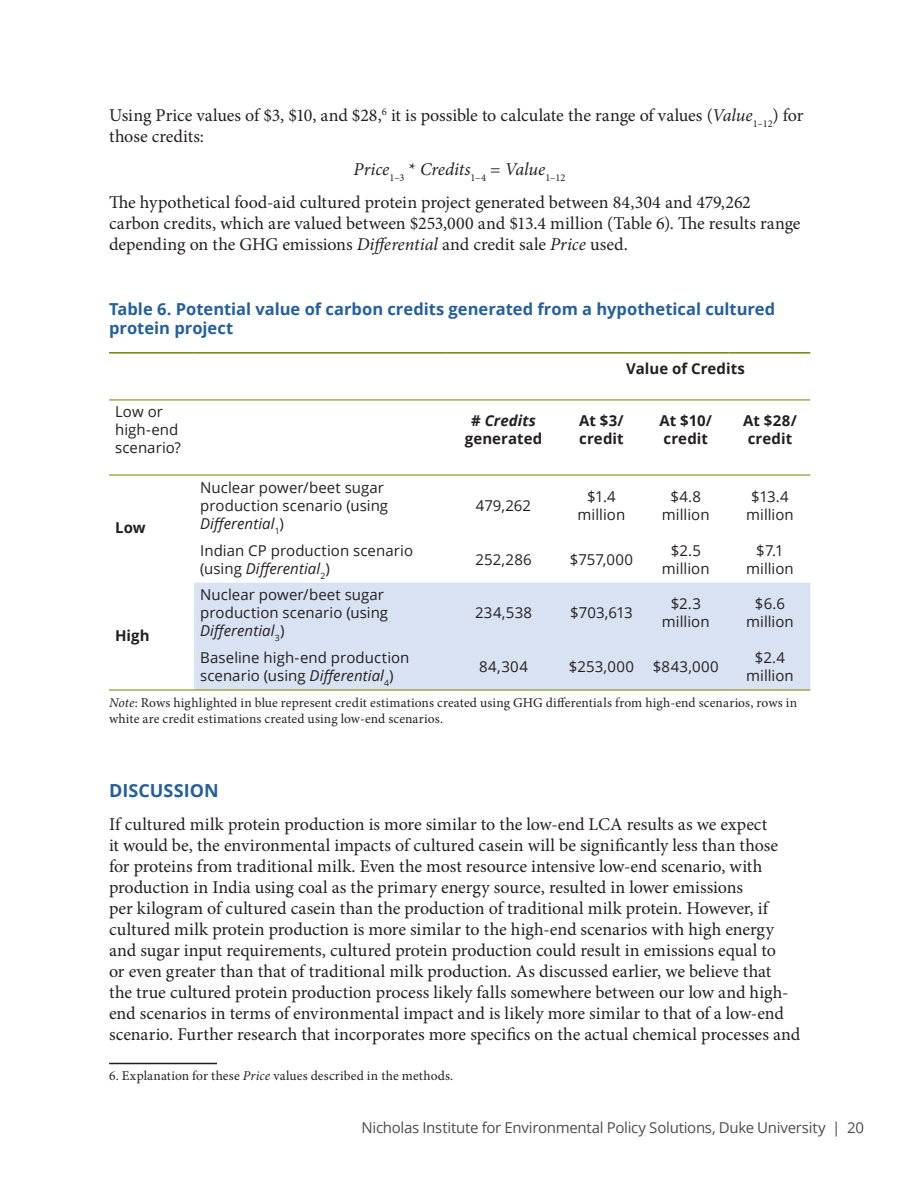
<style>
.page{position:relative;width:918px;height:1188px;background:#fff}
.page>*{position:absolute;margin:0;border:0;box-sizing:border-box;transform-origin:0 0}
.Body_text{font:18px/21px "Minion Pro";letter-spacing:-.005em;color:#231f20}
.Body_text-2{font:italic 18px "Minion Pro";color:#231f20}
.A-HEAD{font:700 18px "Open Sans";color:#245f9d}
.Table_Title{font:700 16.5px/19.5px "Open Sans";color:#245f9d}
.Basic_Table_Body{font:15px/18px "Open Sans";letter-spacing:.005em;color:#231f20;text-align:center}
.t1{font:15px "Open Sans";letter-spacing:-.02em;color:#4b4c4d}
.Table_Subheads_cente{font:700 15px/18px "Open Sans";letter-spacing:.005em;color:#231f20;text-align:center}
.Table_Subheads_flush{font:700 15px "Open Sans";letter-spacing:.01em;color:#231f20}
.Table_notes{font:13.5px/16.5px "Minion Pro";letter-spacing:.01em;color:#231f20}
.Footnote_text{font:13.5px "Minion Pro";letter-spacing:.01em;color:#231f20}
.s1{font-style:italic}
.s2{font-style:normal}
</style>
<div class="page">
<div style="left:194px;top:583px;width:616px;height:107px;background:#d9e2f3"></div>
<hr style="left:561px;top:352px;width:81px;height:2px;background:#728302">
<hr style="left:642px;top:352px;width:88px;height:2px;background:#728302">
<hr style="left:730px;top:352px;width:80px;height:2px;background:#728302">
<hr style="left:109px;top:352px;width:85px;height:2px;background:#728302">
<hr style="left:194px;top:352px;width:252px;height:2px;background:#728302">
<hr style="left:446px;top:352px;width:115px;height:2px;background:#728302">
<hr style="left:109px;top:400px;width:85px;height:1px;background:#728302">
<hr style="left:194px;top:400px;width:252px;height:1px;background:#728302">
<hr style="left:446px;top:400px;width:115px;height:1px;background:#728302">
<hr style="left:561px;top:400px;width:81px;height:1px;background:#728302">
<hr style="left:642px;top:400px;width:88px;height:1px;background:#728302">
<hr style="left:730px;top:400px;width:80px;height:1px;background:#728302">
<hr style="left:109px;top:475px;width:85px;height:1px;background:#728302">
<hr style="left:194px;top:475px;width:252px;height:1px;background:#728302">
<hr style="left:446px;top:475px;width:115px;height:1px;background:#728302">
<hr style="left:561px;top:475px;width:81px;height:1px;background:#728302">
<hr style="left:642px;top:475px;width:88px;height:1px;background:#728302">
<hr style="left:730px;top:475px;width:80px;height:1px;background:#728302">
<hr style="left:109px;top:690px;width:85px;height:1px;background:#728302">
<hr style="left:194px;top:690px;width:252px;height:1px;background:#728302">
<hr style="left:446px;top:690px;width:115px;height:1px;background:#728302">
<hr style="left:561px;top:690px;width:81px;height:1px;background:#728302">
<hr style="left:642px;top:690px;width:88px;height:1px;background:#728302">
<hr style="left:730px;top:690px;width:80px;height:1px;background:#728302">
<hr style="left:109px;top:1063px;width:108px;height:1px;background:#231f20">
<p class="Body_text" style="left:109px;top:105px;width:696px">Using Price values of $3, $10, and $28,<sup>6</sup> it is possible to calculate the range of values (<span class="s1">Value</span><sub>1–12</sub>) for those credits:</p>
<p class="Body_text-2" style="left:354px;top:157px;width:213px">Price<sub>1–3</sub> <span class="s2">*</span> Credits<sub>1–4</sub> <span class="s2">=</span> Value<sub>1–12</sub></p>
<p class="Body_text" style="left:109px;top:192px;width:693px">The hypothetical food-aid cultured protein project generated between 84,304 and 479,262 carbon credits, which are valued between $253,000 and $13.4 million (Table 6). The results range depending on the GHG emissions <span class="s1">Differential</span> and credit sale <span class="s1">Price</span> used.</p>
<p class="Table_Title" style="left:109px;top:298px;width:668px">Table 6. Potential value of carbon credits generated from a hypothetical cultured protein project</p>
<p class="Table_Subheads_cente" style="left:626px;top:360px;width:120px">Value of Credits</p>
<p class="Basic_Table_Body" style="left:115px;top:403px;width:67px;text-align:left">Low or high-end scenario?</p>
<p class="Table_Subheads_cente" style="left:465px;top:412px;width:79px"># <span class="s1">Credits </span>generated</p>
<p class="Table_Subheads_cente" style="left:579px;top:412px;width:46px;text-align:left">At $3/ credit</p>
<p class="Table_Subheads_cente" style="left:660px;top:412px;width:54px;text-align:left">At $10/ credit</p>
<p class="Table_Subheads_cente" style="left:743px;top:412px;width:55px">At $28/ credit</p>
<p class="Table_Subheads_flush" style="left:115px;top:517px;width:32px">Low</p>
<p class="Table_Subheads_flush" style="left:115px;top:624px;width:36px">High</p>
<p class="Basic_Table_Body" style="left:200px;top:478px;width:190px;text-align:left">Nuclear power/beet sugar production scenario (using<br><span class="s1">Differential</span><sub>1</sub>)</p>
<p class="Basic_Table_Body" style="left:476px;top:496px;width:57px">479,262</p>
<p class="Basic_Table_Body" style="left:578px;top:487px;width:49px">$1.4 million</p>
<p class="Basic_Table_Body" style="left:662px;top:487px;width:49px">$4.8 million</p>
<p class="Basic_Table_Body" style="left:746px;top:487px;width:49px">$13.4 million</p>
<p class="Basic_Table_Body" style="left:200px;top:541px;width:214px;text-align:left">Indian CP production scenario (using <span class="s1">Differential</span><sub>2</sub>)</p>
<p class="Basic_Table_Body" style="left:475px;top:550px;width:58px">252,286</p>
<p class="Basic_Table_Body" style="left:570px;top:550px;width:65px">$757,000</p>
<p class="Basic_Table_Body" style="left:662px;top:541px;width:49px">$2.5 million</p>
<p class="Basic_Table_Body" style="left:746px;top:541px;width:49px">$7.1 million</p>
<p class="Basic_Table_Body" style="left:200px;top:585px;width:190px;text-align:left">Nuclear power/beet sugar production scenario (using<br><span class="s1">Differential</span><sub>3</sub>)</p>
<p class="Basic_Table_Body" style="left:475px;top:603px;width:59px">234,538</p>
<p class="Basic_Table_Body" style="left:570px;top:603px;width:64px">$703,613</p>
<p class="Basic_Table_Body" style="left:662px;top:594px;width:49px">$2.3 million</p>
<p class="Basic_Table_Body" style="left:746px;top:594px;width:49px">$6.6 million</p>
<p class="Basic_Table_Body" style="left:200px;top:648px;width:211px;text-align:left">Baseline high-end production scenario (using <span class="s1">Differential</span><sub>4</sub>)</p>
<p class="Basic_Table_Body" style="left:479px;top:657px;width:50px">84,304</p>
<p class="Basic_Table_Body" style="left:569px;top:657px;width:67px">$253,000</p>
<p class="Basic_Table_Body" style="left:653px;top:657px;width:67px">$843,000</p>
<p class="Basic_Table_Body" style="left:746px;top:648px;width:49px">$2.4 million</p>
<p class="Table_notes" style="left:109px;top:694px;width:690px"><span class="s1">Note</span>: Rows highlighted in blue represent credit estimations created using GHG differentials from high-end scenarios, rows in white are credit estimations created using low-end scenarios.</p>
<p class="A-HEAD" style="left:109px;top:778px;width:111px">DISCUSSION</p>
<p class="Body_text" style="left:109px;top:814px;width:693px">If cultured milk protein production is more similar to the low-end LCA results as we expect<br>it would be, the environmental impacts of cultured casein will be significantly less than those for proteins from traditional milk. Even the most resource intensive low-end scenario, with production in India using coal as the primary energy source, resulted in lower emissions<br>per kilogram of cultured casein than the production of traditional milk protein. However, if cultured milk protein production is more similar to the high-end scenarios with high energy and sugar input requirements, cultured protein production could result in emissions equal to<br>or even greater than that of traditional milk production. As discussed earlier, we believe that<br>the true cultured protein production process likely falls somewhere between our low and high&shy;end scenarios in terms of environmental impact and is likely more similar to that of a low-end scenario. Further research that incorporates more specifics on the actual chemical processes and</p>
<p class="Footnote_text" style="left:109px;top:1067px;width:346px">6. Explanation for these <span class="s1">Price</span> values described in the methods.</p>
<p class="t1" style="left:362px;top:1118px;width:504px">Nicholas Institute for Environmental Policy Solutions, Duke University | 20</p>
</div>
